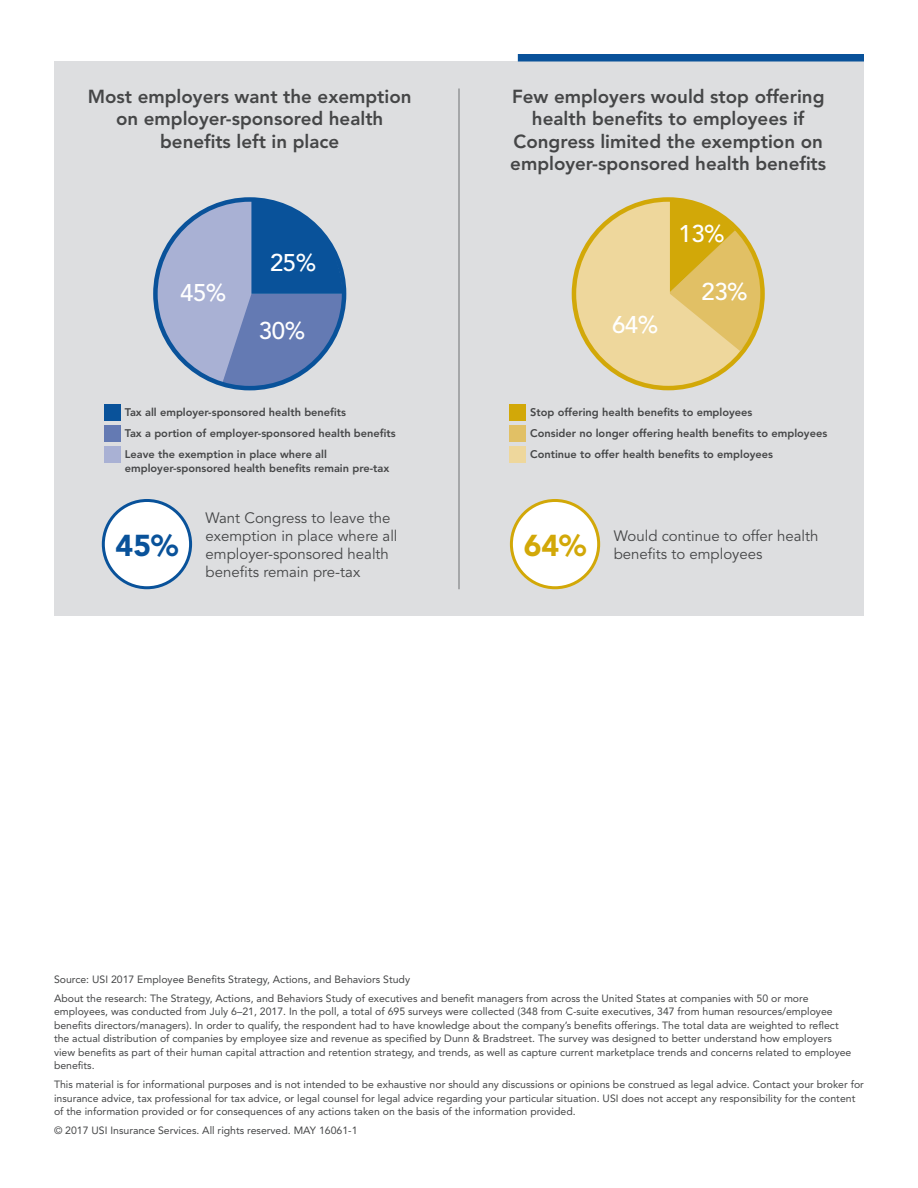
<style>
.page{position:relative;width:918px;height:1188px;background:#fff}
.page>*{position:absolute;margin:0;border:0;box-sizing:border-box;transform-origin:0 0}
.t1{font:900 30px "Avenir";color:#09529a}
.t2{font:500 24px "Avenir";letter-spacing:-.02em;color:#fff}
.t3{font:800 18.75px/22.5px "Avenir";color:#454647;text-align:center}
.t4{font:15px/18px "Avenir";color:#454647}
.t5{font:800 11.1px/21px "Avenir";color:#454647}
.t6{font:10.5px/13.5px "Avenir";color:#454647}
</style>
<div class="page">
<div style="left:54px;top:62px;width:810px;height:554px;background:#dddee0"></div>
<hr style="left:458px;top:89px;width:2px;height:500px;background:#939598">
<svg style="left:155px;top:197px;width:192px;height:194px"></svg>
<div style="left:153px;top:197px;width:193px;height:193px;border:4px solid #09529a;border-radius:50%"></div>
<div style="left:104px;top:404px;width:16px;height:16px;background:#09529a"></div>
<div style="left:104px;top:425px;width:16px;height:16px;background:#647ab3"></div>
<div style="left:104px;top:446px;width:16px;height:16px;background:#a9b1d4"></div>
<svg style="left:572px;top:197px;width:193px;height:194px"></svg>
<div style="left:572px;top:197px;width:193px;height:193px;border:4px solid #d2a808;border-radius:50%"></div>
<div style="left:509px;top:404px;width:17px;height:16px;background:#d2a808"></div>
<div style="left:509px;top:425px;width:17px;height:16px;background:#e1c065"></div>
<div style="left:509px;top:446px;width:17px;height:16px;background:#eed79c"></div>
<div style="left:103px;top:500px;width:88px;height:88px;background:#fff;border-radius:50%"></div>
<div style="left:102px;top:499px;width:90px;height:90px;border:3px solid #09529a;border-radius:50%"></div>
<div style="left:511px;top:500px;width:88px;height:88px;background:#fff;border-radius:50%"></div>
<div style="left:510px;top:499px;width:90px;height:90px;border:3px solid #d2a808;border-radius:50%"></div>
<div style="left:518px;top:54px;width:346px;height:8px;background:#09529a"></div>
<h3 class="t3" style="left:88px;top:85px;width:325px">Most employers want the exemption on employer-sponsored health benefits left in place</h3>
<h3 class="t3" style="left:510px;top:85px;width:317px">Few employers would stop offering health benefits to employees if Congress limited the exemption on employer-sponsored health benefits</h3>
<h2 class="t2" style="left:180px;top:279px;width:48px">45%</h2>
<h2 class="t2" style="left:270px;top:249px;width:48px">25%</h2>
<h2 class="t2" style="left:259px;top:317px;width:48px">30%</h2>
<p class="t5" style="left:125px;top:402px;width:272px">Tax all employer-sponsored health benefits<br>Tax a portion of employer-sponsored health benefits<br>Leave the exemption in place where all</p>
<p class="t5" style="left:125px;top:457px;width:266px">employer-sponsored health benefits remain pre-tax</p>
<h2 class="t2" style="left:612px;top:311px;width:48px">64%</h2>
<h2 class="t2" style="left:678px;top:220px;width:48px">13%</h2>
<h2 class="t2" style="left:702px;top:278px;width:48px">23%</h2>
<p class="t5" style="left:530px;top:402px;width:299px">Stop offering health benefits to employees<br>Consider no longer offering health benefits to employees<br>Continue to offer health benefits to employees</p>
<h3 class="t4" style="left:206px;top:509px;width:193px">Want Congress to leave the exemption in place where all employer-sponsored health benefits remain pre-tax</h3>
<h1 class="t1" style="left:116px;top:527px;width:64px">45%</h1>
<h3 class="t4" style="left:524px;top:527px;width:296px;text-indent:90px">Would continue to offer health<br><sup>64%</sup> benefits to employees</h3>
<p class="t6" style="left:54px;top:970px;width:756px;line-height:18.9px">Source: USI 2017 Employee Benefits Strategy, Actions, and Behaviors Study<br>About the research: The Strategy, Actions, and Behaviors Study of executives and benefit managers from across the United States at companies with 50 or more</p>
<p class="t6" style="left:54px;top:1005px;width:799px">employees, was conducted from July 6–21, 2017. In the poll, a total of 695 surveys were collected (348 from C-suite executives, 347 from human resources/employee benefits directors/managers). In order to qualify, the respondent had to have knowledge about the company’s benefits offerings. The total data are weighted to reflect the actual distribution of companies by employee size and revenue as specified by Dunn &amp; Bradstreet. The survey was designed to better understand how employers view benefits as part of their human capital attraction and retention strategy, and trends, as well as capture current marketplace trends and concerns related to employee benefits.</p>
<p class="t6" style="left:54px;top:1078px;width:811px">This material is for informational purposes and is not intended to be exhaustive nor should any discussions or opinions be construed as legal advice. Contact your broker for insurance advice, tax professional for tax advice, or legal counsel for legal advice regarding your particular situation. USI does not accept any responsibility for the content of the information provided or for consequences of any actions taken on the basis of the information provided.</p>
<p class="t6" style="left:54px;top:1124px;width:305px">© 2017 USI Insurance Services. All rights reserved. MAY 16061-1</p>
</div>
